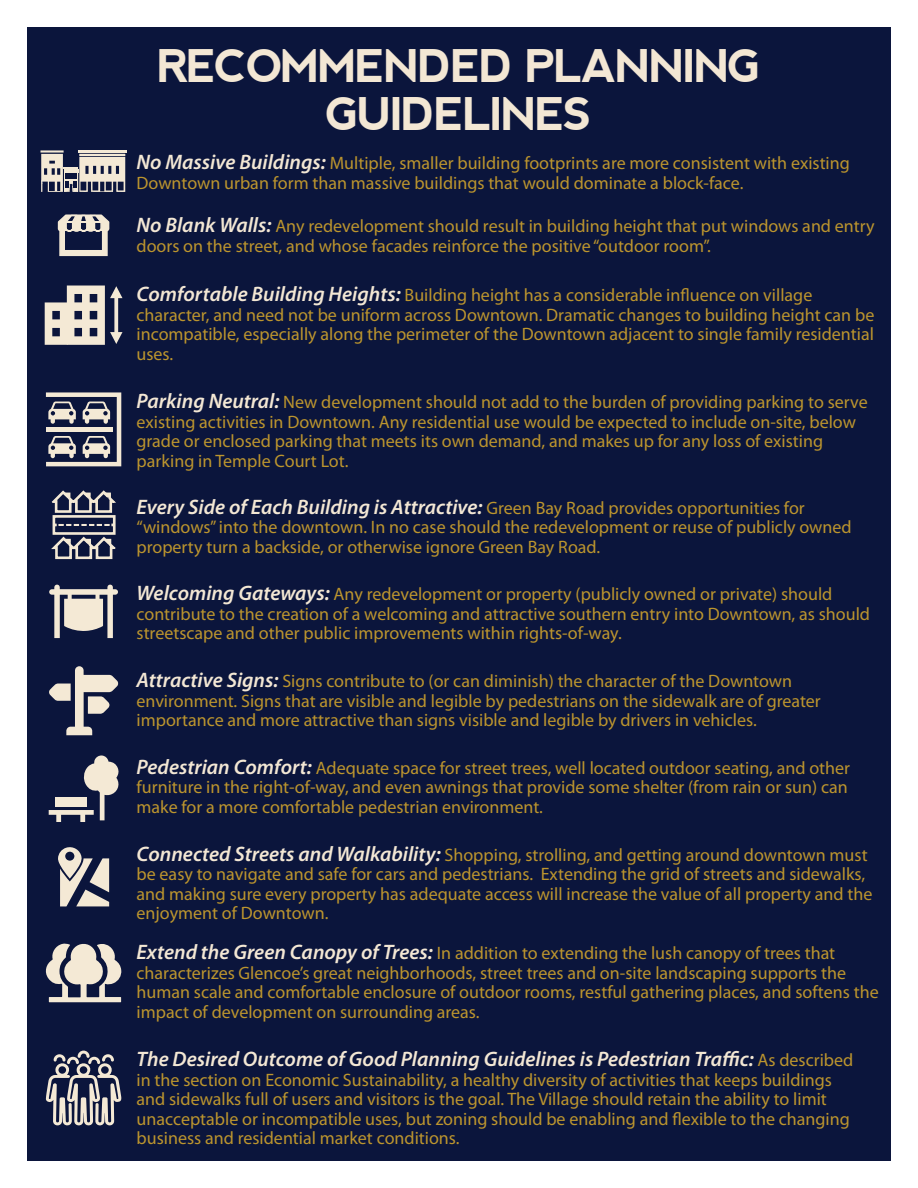
<style>
.page{position:relative;width:918px;height:1188px;background:#fff}
.page>*{position:absolute;margin:0;border:0;box-sizing:border-box;transform-origin:0 0}
.t1{font:700 45px/48px "nevis";letter-spacing:-.05em;color:#f3e7d4;text-align:center}
.t2{font:italic 600 21px "Myriad Pro";color:#f3e7d4}
.t3{font:18px/19.5px "Myriad Pro";color:#bc952e}
.s1{font-weight:600;font-style:italic;font-size:21px;color:#f3e7d4}
.s2{font-weight:400;font-style:normal;font-size:18px;color:#bc952e}
</style>
<div class="page">
<div style="left:27px;top:27px;width:864px;height:1134px;background:#0b153c"></div>
<hr style="left:78px;top:150px;width:49px;height:3px;background:#f4e9d5">
<svg style="left:40px;top:150px;width:85px;height:42px"></svg>
<svg style="left:57px;top:214px;width:53px;height:43px"></svg>
<svg style="left:51px;top:490px;width:65px;height:70px"></svg>
<svg style="left:46px;top:392px;width:75px;height:74px"></svg>
<div style="left:46px;top:427px;width:67px;height:5px;background:#f4e9d5"></div>
<svg style="left:49px;top:755px;width:70px;height:67px"></svg>
<svg style="left:58px;top:847px;width:51px;height:59px"></svg>
<svg style="left:45px;top:943px;width:77px;height:59px"></svg>
<svg style="left:46px;top:1051px;width:75px;height:75px"></svg>
<svg style="left:49px;top:666px;width:70px;height:69px"></svg>
<svg style="left:45px;top:286px;width:78px;height:59px"></svg>
<svg style="left:114px;top:296px;width:4px;height:39px"></svg>
<svg style="left:49px;top:585px;width:69px;height:53px"></svg>
<p class="t1" style="left:157px;top:42px;width:606px">RECOMMENDED PLANNING<br>GUIDELINES</p>
<p class="t3" style="left:137px;top:153px;width:715px"><span class="s1">No Massive Buildings:</span> Multiple, smaller building footprints are more consistent with existing<br>Downtown urban form than massive buildings that would dominate a block-face.</p>
<p class="t3" style="left:137px;top:216px;width:740px"><span class="s1">No Blank Walls:</span> Any redevelopment should result in building height that put windows and entry doors on the street, and whose facades reinforce the positive “outdoor room”.</p>
<p class="t3" style="left:137px;top:285px;width:739px"><span class="s1">Comfortable Building Heights:</span> Building height has a considerable influence on village character, and need not be uniform across Downtown. Dramatic changes to building height can be incompatible, especially along the perimeter of the Downtown adjacent to single family residential uses.</p>
<p class="t3" style="left:137px;top:392px;width:733px"><span class="s1">Parking Neutral:</span> New development should not add to the burden of providing parking to serve existing activities in Downtown. Any residential use would be expected to include on-site, below grade or enclosed parking that meets its own demand, and makes up for any loss of existing parking in Temple Court Lot.</p>
<p class="t2" style="left:137px;top:493px;width:670px">Every Side of Each Building is Attractive: <span class="s2">Green Bay Road provides opportunities for</span></p>
<p class="t3" style="left:137px;top:517px;width:717px">“windows” into the downtown. In no case should the redevelopment or reuse of publicly owned property turn a backside, or otherwise ignore Green Bay Road.</p>
<p class="t3" style="left:137px;top:584px;width:735px"><span class="s1">Welcoming Gateways:</span> Any redevelopment or property (publicly owned or private) should contribute to the creation of a welcoming and attractive southern entry into Downtown, as should streetscape and other public improvements within rights-of-way.</p>
<p class="t3" style="left:137px;top:671px;width:686px"><span class="s1">Attractive Signs:</span> Signs contribute to (or can diminish) the character of the Downtown environment. Signs that are visible and legible by pedestrians on the sidewalk are of greater importance and more attractive than signs visible and legible by drivers in vehicles.</p>
<p class="t3" style="left:137px;top:758px;width:715px"><span class="s1">Pedestrian Comfort:</span> Adequate space for street trees, well located outdoor seating, and other furniture in the right-of-way, and even awnings that provide some shelter (from rain or sun) can make for a more comfortable pedestrian environment.</p>
<p class="t3" style="left:137px;top:845px;width:737px"><span class="s1">Connected Streets and Walkability:</span> Shopping, strolling, and getting around downtown must be easy to navigate and safe for cars and pedestrians. Extending the grid of streets and sidewalks, and making sure every property has adequate access will increase the value of all property and the enjoyment of Downtown.</p>
<p class="t3" style="left:137px;top:943px;width:744px"><span class="s1">Extend the Green Canopy of Trees:</span> In addition to extending the lush canopy of trees that characterizes Glencoe’s great neighborhoods, street trees and on-site landscaping supports the human scale and comfortable enclosure of outdoor rooms, restful gathering places, and softens the impact of development on surrounding areas.</p>
<p class="t2" style="left:137px;top:1046px;width:718px">The Desired Outcome of Good Planning Guidelines is Pedestrian Traffic: <span class="s2">As described</span></p>
<p class="t3" style="left:137px;top:1070px;width:715px">in the section on Economic Sustainability, a healthy diversity of activities that keeps buildings and sidewalks full of users and visitors is the goal. The Village should retain the ability to limit unacceptable or incompatible uses, but zoning should be enabling and flexible to the changing business and residential market conditions.</p>
</div>
